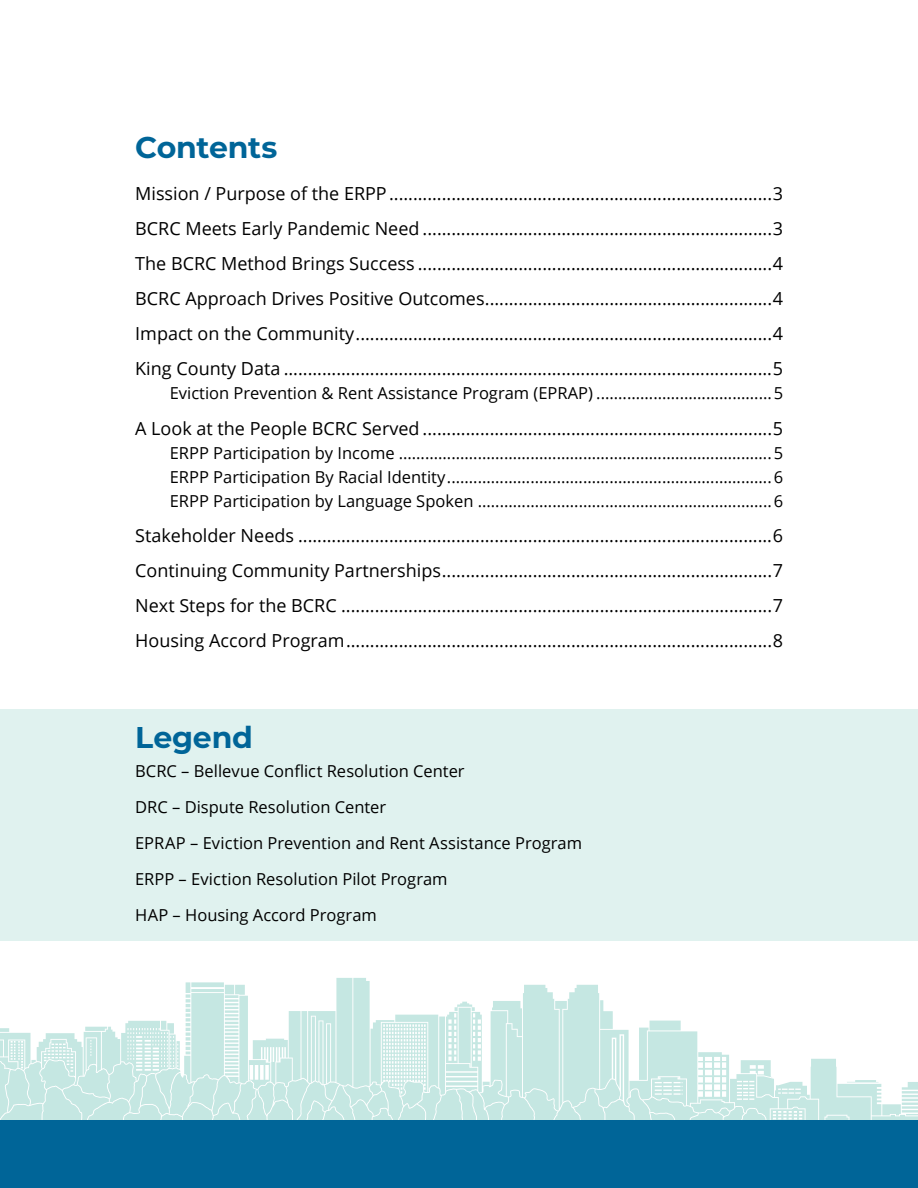
<style>
.page{position:relative;width:918px;height:1188px;background:#fff}
.page>*{position:absolute;margin:0;border:0;box-sizing:border-box;transform-origin:0 0}
.headers{font:700 30px "Montserrat";letter-spacing:-.01em;color:#006598}
.t1{font:18px "Open Sans";color:#000}
.Body_Text{font:16.5px "Open Sans";color:#000}
</style>
<div class="page">
<div style="left:0;top:710px;width:918px;height:231px;background:#e0f2ef"></div>
<svg style="left:0;top:978px;width:918px;height:142px"></svg>
<div style="left:0;top:1120px;width:918px;height:68px;background:#006598"></div>
<h1 class="headers" style="left:135px;top:126px;width:144px">Contents</h1>
<p class="t1" style="left:135px;top:181px;width:650px">Mission / Purpose of the ERPP................................................................................3</p>
<p class="t1" style="left:135px;top:216px;width:650px">BCRC Meets Early Pandemic Need .........................................................................3</p>
<p class="t1" style="left:135px;top:251px;width:650px">The BCRC Method Brings Success ..........................................................................4</p>
<p class="t1" style="left:135px;top:286px;width:650px">BCRC Approach Drives Positive Outcomes............................................................4</p>
<p class="t1" style="left:135px;top:321px;width:650px">Impact on the Community.......................................................................................4</p>
<p class="t1" style="left:135px;top:357px;width:650px">King County Data ......................................................................................................5</p>
<p class="Body_Text" style="left:170px;top:382px;width:615px">Eviction Prevention &amp; Rent Assistance Program (EPRAP) ........................................5</p>
<p class="t1" style="left:135px;top:416px;width:650px">A Look at the People BCRC Served .........................................................................5</p>
<p class="Body_Text" style="left:170px;top:441px;width:615px">ERPP Participation by Income .....................................................................................5</p>
<p class="Body_Text" style="left:170px;top:465px;width:615px">ERPP Participation By Racial Identity..........................................................................6</p>
<p class="Body_Text" style="left:170px;top:489px;width:615px">ERPP Participation by Language Spoken ...................................................................6</p>
<p class="t1" style="left:135px;top:523px;width:650px">Stakeholder Needs ...................................................................................................6</p>
<p class="t1" style="left:135px;top:558px;width:650px">Continuing Community Partnerships.....................................................................7</p>
<p class="t1" style="left:135px;top:593px;width:650px">Next Steps for the BCRC ..........................................................................................7</p>
<p class="t1" style="left:135px;top:628px;width:650px">Housing Accord Program.........................................................................................8</p>
<h1 class="headers" style="left:135px;top:716px;width:119px">Legend</h1>
<p class="Body_Text" style="left:135px;top:760px;width:331px">BCRC – Bellevue Conflict Resolution Center</p>
<p class="Body_Text" style="left:135px;top:796px;width:253px">DRC – Dispute Resolution Center</p>
<p class="Body_Text" style="left:135px;top:832px;width:448px">EPRAP – Eviction Prevention and Rent Assistance Program</p>
<p class="Body_Text" style="left:135px;top:868px;width:314px">ERPP – Eviction Resolution Pilot Program</p>
<p class="Body_Text" style="left:135px;top:904px;width:243px">HAP – Housing Accord Program</p>
</div>
